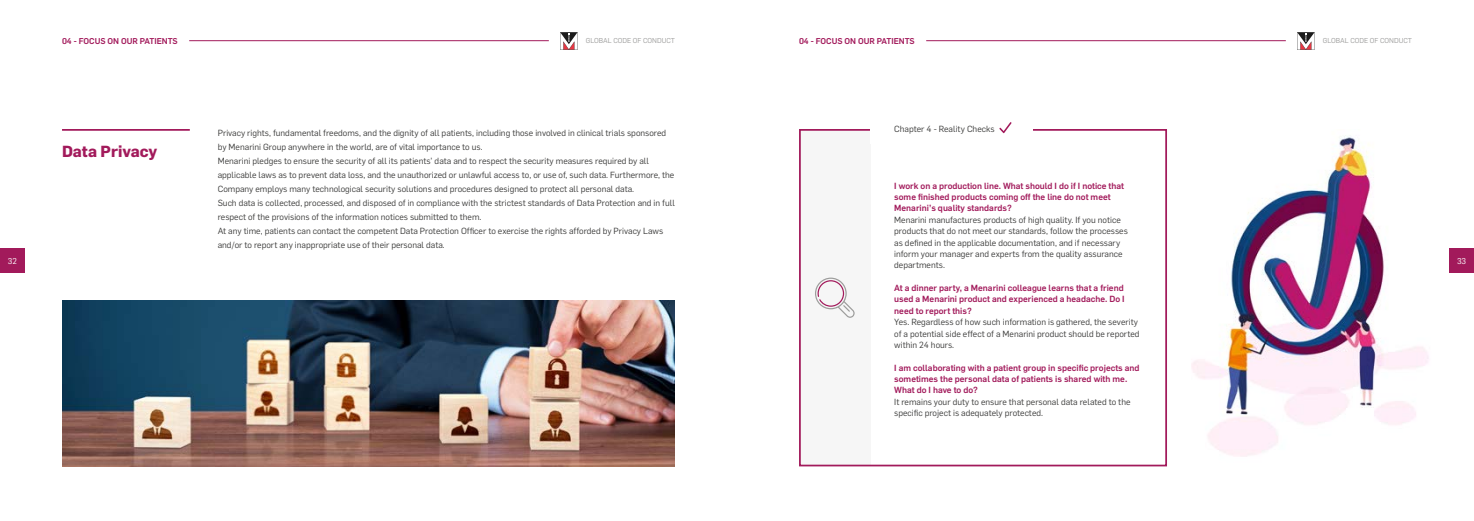
<style>
.page{position:relative;width:1474px;height:521px;background:#fff}
.page>*{position:absolute;margin:0;border:0;box-sizing:border-box;transform-origin:0 0}
.t1{font:700 15.75px "Flama";color:#a21a5b}
.t2{font:8.75px/14px "Flama";color:#3c3c3b}
.t3{font:500 8.75px/11.4px "Flama";color:#a21a5b}
.t4{font:500 8.31px "Flama";color:#a21a5b}
.t5{font:8.31px "Flama";color:#fff}
.t6{font:7px "Flama";color:#9d9d9c}
</style>
<div class="page">
<hr style="left:189px;top:40px;width:360px;height:1px;background:#a21a5b">
<div style="left:0;top:248px;width:25px;height:25px;background:#a21a5b"></div>
<div style="left:1449px;top:248px;width:24px;height:25px;background:#a21a5b"></div>
<svg style="left:560px;top:32px;width:17px;height:18px"></svg>
<hr style="left:926px;top:40px;width:359px;height:1px;background:#a21a5b">
<svg style="left:1297px;top:32px;width:17px;height:18px"></svg>
<hr style="left:62px;top:129px;width:128px;height:2px;background:#a21a5b">
<img style="left:62px;top:301px;width:613px;height:165px">
<div style="left:799px;top:131px;width:71px;height:335px;background:#f6f6f6"></div>
<div style="left:799px;top:129px;width:367px;height:337px;border:2px solid #a21a5b"></div>
<div style="left:870px;top:118px;width:162px;height:25px;background:#fff"></div>
<svg style="left:999px;top:122px;width:12px;height:11px"></svg>
<svg style="left:815px;top:278px;width:39px;height:40px"></svg>
<img style="left:1191px;top:136px;width:238px;height:321px">
<p class="t4" style="left:62px;top:35px;width:117px">04 - FOCUS ON OUR PATIENTS</p>
<p class="t6" style="left:586px;top:36px;width:90px">GLOBAL CODE OF CONDUCT</p>
<p class="t4" style="left:799px;top:35px;width:117px">04 - FOCUS ON OUR PATIENTS</p>
<p class="t6" style="left:1322px;top:36px;width:90px">GLOBAL CODE OF CONDUCT</p>
<p class="t2" style="left:894px;top:122px;width:102px">Chapter 4 - Reality Checks</p>
<p class="t2" style="left:218px;top:125px;width:458px">Privacy rights, fundamental freedoms, and the dignity of all patients, including those involved in clinical trials sponsored by Menarini Group anywhere in the world, are of vital importance to us.<br>Menarini pledges to ensure the security of all its patients’ data and to respect the security measures required by all applicable laws as to prevent data loss, and the unauthorized or unlawful access to, or use of, such data. Furthermore, the Company employs many technological security solutions and procedures designed to protect all personal data.<br>Such data is collected, processed, and disposed of in compliance with the strictest standards of Data Protection and in full respect of the provisions of the information notices submitted to them.<br>At any time, patients can contact the competent Data Protection Officer to exercise the rights afforded by Privacy Laws and/or to report any inappropriate use of their personal data.</p>
<h1 class="t1" style="left:62px;top:139px;width:97px">Data Privacy</h1>
<p class="t3" style="left:894px;top:179px;width:231px">I work on a production line. What should I do if I notice that some finished products coming off the line do not meet<br>Menarini’s quality standards?</p>
<p class="t2" style="left:894px;top:214px;width:235px;line-height:11.4px">Menarini manufactures products of high quality. If you notice products that do not meet our standards, follow the processes as defined in the applicable documentation, and if necessary inform your manager and experts from the quality assurance departments.</p>
<p class="t3" style="left:894px;top:282px;width:232px;text-align:justify">At a dinner party, a Menarini colleague learns that a friend used a Menarini product and experienced a headache. Do I need to report this?</p>
<p class="t2" style="left:894px;top:316px;width:247px;line-height:11.4px">Yes. Regardless of how such information is gathered, the severity of a potential side effect of a Menarini product should be reported within 24 hours.</p>
<p class="t3" style="left:894px;top:361px;width:247px">I am collaborating with a patient group in specific projects and sometimes the personal data of patients is shared with me.<br>What do I have to do?</p>
<p class="t2" style="left:894px;top:396px;width:238px;line-height:11.4px">It remains your duty to ensure that personal data related to the specific project is adequately protected.</p>
<p class="t5" style="left:8px;top:255px;width:11px">32</p>
<p class="t5" style="left:1456px;top:255px;width:11px">33</p>
</div>
